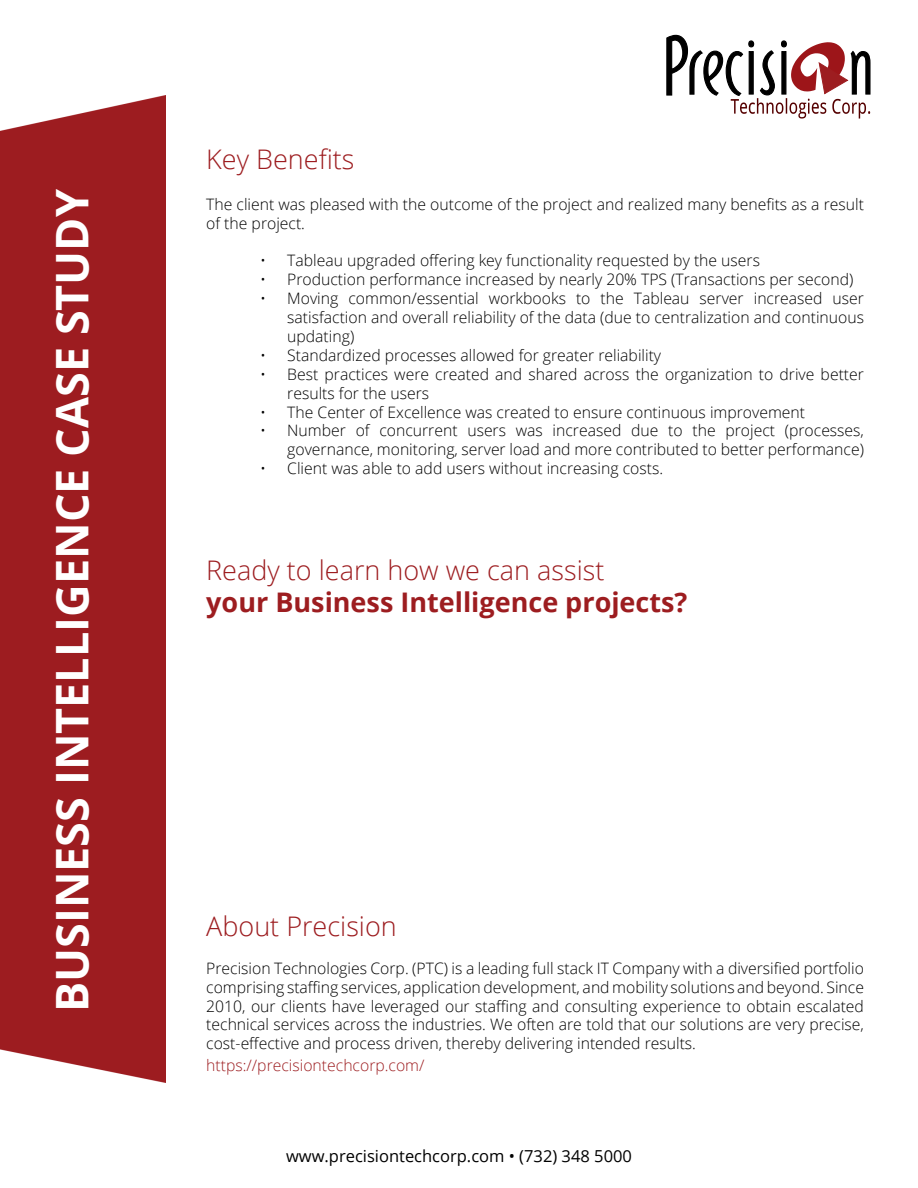
<style>
.page{position:relative;width:918px;height:1188px;background:#fff}
.page>*{position:absolute;margin:0;border:0;box-sizing:border-box;transform-origin:0 0}
.t1{font:700 45px "Open Sans";color:#fff}
.t2{font:300 27px "Open Sans";color:#9d1d20}
.t3{font:700 27px "Open Sans";color:#9d1d20}
.t4{font:16.5px "Open Sans";color:#000}
.t5{font:300 15.75px/18.9px "Open Sans";color:#000}
.t6{font:300 15.75px "Open Sans";color:#9d1d20}
</style>
<div class="page">
<div style="left:0;top:95px;width:166px;height:988px;background:#9d1c20"></div>
<svg style="left:666px;top:34px;width:205px;height:85px"></svg>
<h1 class="t1" style="left:40px;top:1012px;width:825px;rotate:-90deg">BUSINESS INTELLIGENCE CASE STUDY</h1>
<h2 class="t2" style="left:206px;top:141px;width:150px">Key Benefits</h2>
<p class="t5" style="left:206px;top:194px;width:659px">The client was pleased with the outcome of the project and realized many benefits as a result of the project.</p>
<p class="t5" style="left:260px;top:251px;width:501px">• Tableau upgraded offering key functionality requested by the users</p>
<p class="t5" style="left:260px;top:270px;width:595px">• Production performance increased by nearly 20% TPS (Transactions per second)</p>
<p class="t5" style="left:287px;top:289px;width:578px;text-align:justify;text-indent:-27px">• Moving common/essential workbooks to the Tableau server increased user satisfaction and overall reliability of the data (due to centralization and continuous updating)</p>
<p class="t5" style="left:260px;top:345px;width:402px">• Standardized processes allowed for greater reliability</p>
<p class="t5" style="left:287px;top:364px;width:578px;text-indent:-27px">• Best practices were created and shared across the organization to drive better results for the users</p>
<p class="t5" style="left:260px;top:402px;width:546px">• The Center of Excellence was created to ensure continuous improvement</p>
<p class="t5" style="left:260px;top:421px;width:605px;text-align:right">• Number of concurrent users was increased due to the project (processes, governance, monitoring, server load and more contributed to better performance)</p>
<p class="t5" style="left:260px;top:459px;width:404px">• Client was able to add users without increasing costs.</p>
<h2 class="t2" style="left:206px;top:551px;width:400px">Ready to learn how we can assist</h2>
<h2 class="t3" style="left:206px;top:583px;width:483px">your Business Intelligence projects?</h2>
<h2 class="t2" style="left:206px;top:908px;width:192px">About Precision</h2>
<p class="t5" style="left:206px;top:958px;width:659px;text-align:justify">Precision Technologies Corp. (PTC) is a leading full stack IT Company with a diversified portfolio comprising staffing services, application development, and mobility solutions and beyond. Since 2010, our clients have leveraged our staffing and consulting experience to obtain escalated technical services across the industries. We often are told that our solutions are very precise, cost-effective and process driven, thereby delivering intended results.</p>
<p class="t6" style="left:206px;top:1054px;width:220px">https://precisiontechcorp.com/</p>
<p class="t4" style="left:286px;top:1145px;width:347px">www.precisiontechcorp.com • (732) 348 5000</p>
</div>
